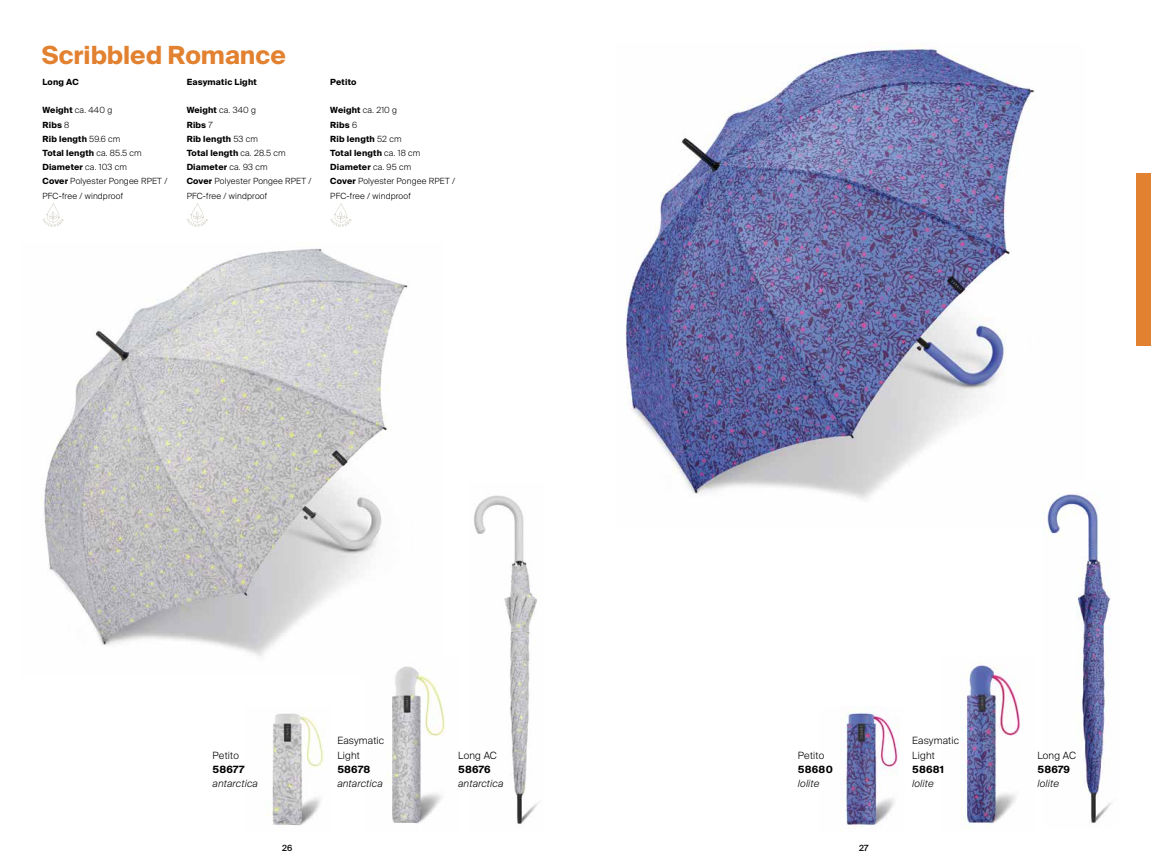
<style>
.page{position:relative;width:1151px;height:865px;background:#fff}
.page>*{position:absolute;margin:0;border:0;box-sizing:border-box;transform-origin:0 0}
.t1{font:700 25px "Suisse Intl";color:#e2812f}
.t2{font:300 10px/14.2px "Suisse Intl";letter-spacing:.02em;color:#000}
.t3{font:italic 300 10px "Suisse Intl";letter-spacing:.02em;color:#000}
.t4{font:700 10px "Suisse Intl";letter-spacing:.02em;color:#000}
.t5{font:300 8.5px/14.2px "Suisse Intl";letter-spacing:.02em;color:#000}
.t6{font:700 8.5px "Suisse Intl";letter-spacing:.02em;color:#000}
.t7{font:500 8.5px "Suisse Intl";color:#000}
.s1{font-weight:700}
</style>
<div class="page">
<img style="left:625px;top:46px;width:410px;height:454px">
<img style="left:41px;top:248px;width:367px;height:408px">
<img style="left:474px;top:495px;width:65px;height:329px">
<img style="left:1042px;top:493px;width:69px;height:330px">
<img style="left:387px;top:666px;width:58px;height:158px">
<img style="left:961px;top:661px;width:59px;height:167px">
<img style="left:267px;top:713px;width:57px;height:113px">
<img style="left:845px;top:706px;width:54px;height:122px">
<svg style="left:43px;top:203px;width:21px;height:24px"></svg>
<svg style="left:187px;top:203px;width:21px;height:24px"></svg>
<svg style="left:330px;top:203px;width:21px;height:24px"></svg>
<div style="left:1137px;top:173px;width:14px;height:173px;background:#e2812f"></div>
<h1 class="t1" style="left:42px;top:41px;width:246px">Scribbled Romance</h1>
<p class="t6" style="left:43px;top:77px;width:38px">Long AC</p>
<p class="t5" style="left:43px;top:103px;width:126px"><span class="s1">Weight</span> ca. 440 g<br><span class="s1">Ribs</span> 8<br><span class="s1">Rib length</span> 59.6 cm<br><span class="s1">Total length</span> ca. 85.5 cm<br><span class="s1">Diameter</span> ca. 103 cm<br><span class="s1">Cover</span> Polyester Pongee RPET /<br>PFC-free / windproof</p>
<p class="t6" style="left:187px;top:77px;width:72px">Easymatic Light</p>
<p class="t5" style="left:187px;top:103px;width:126px"><span class="s1">Weight</span> ca. 340 g<br><span class="s1">Ribs</span> 7<br><span class="s1">Rib length</span> 53 cm<br><span class="s1">Total length</span> ca. 28.5 cm<br><span class="s1">Diameter</span> ca. 93 cm<br><span class="s1">Cover</span> Polyester Pongee RPET /<br>PFC-free / windproof</p>
<p class="t6" style="left:330px;top:77px;width:28px">Petito</p>
<p class="t5" style="left:330px;top:103px;width:126px"><span class="s1">Weight</span> ca. 210 g<br><span class="s1">Ribs</span> 6<br><span class="s1">Rib length</span> 52 cm<br><span class="s1">Total length</span> ca. 18 cm<br><span class="s1">Diameter</span> ca. 95 cm<br><span class="s1">Cover</span> Polyester Pongee RPET /<br>PFC-free / windproof</p>
<p class="t2" style="left:213px;top:748px;width:28px">Petito</p>
<p class="t4" style="left:213px;top:763px;width:33px">58677</p>
<p class="t3" style="left:213px;top:777px;width:47px">antarctica</p>
<p class="t2" style="left:337px;top:734px;width:48px">Easymatic<br>Light</p>
<p class="t4" style="left:337px;top:763px;width:34px">58678</p>
<p class="t3" style="left:337px;top:777px;width:47px">antarctica</p>
<p class="t2" style="left:458px;top:748px;width:40px">Long AC</p>
<p class="t4" style="left:458px;top:763px;width:34px">58676</p>
<p class="t3" style="left:458px;top:777px;width:47px">antarctica</p>
<p class="t2" style="left:798px;top:748px;width:28px">Petito</p>
<p class="t4" style="left:798px;top:763px;width:36px">58680</p>
<p class="t3" style="left:798px;top:777px;width:23px">lolite</p>
<p class="t7" style="left:282px;top:842px;width:12px">26</p>
<p class="t7" style="left:859px;top:842px;width:11px">27</p>
<p class="t2" style="left:912px;top:734px;width:48px">Easymatic<br>Light</p>
<p class="t4" style="left:912px;top:763px;width:33px">58681</p>
<p class="t3" style="left:912px;top:777px;width:23px">lolite</p>
<p class="t2" style="left:1037px;top:748px;width:40px">Long AC</p>
<p class="t4" style="left:1037px;top:763px;width:34px">58679</p>
<p class="t3" style="left:1037px;top:777px;width:23px">lolite</p>
</div>
